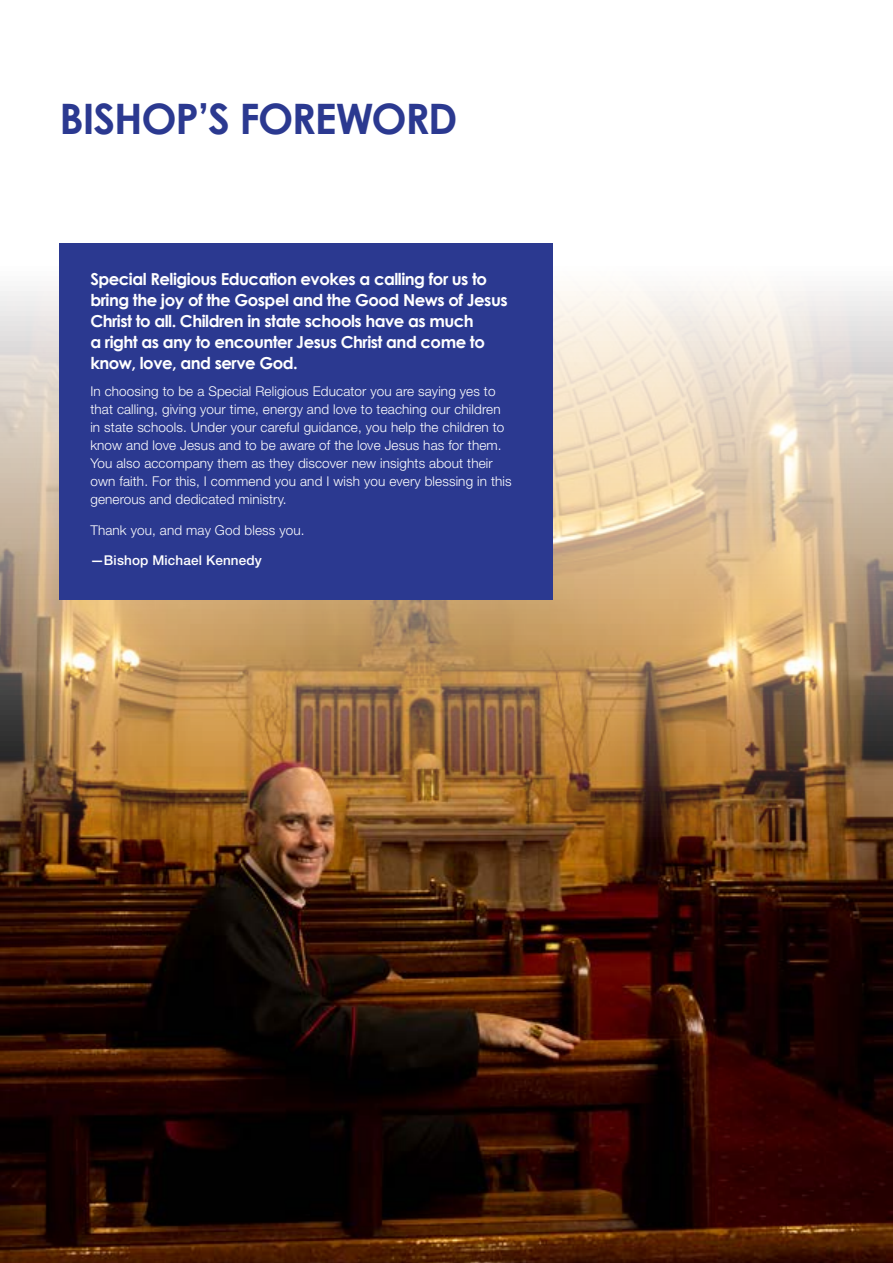
<style>
.page{position:relative;width:893px;height:1263px;background:#fff}
.page>*{position:absolute;margin:0;border:0;box-sizing:border-box;transform-origin:0 0}
.t1{font:700 42px "Century Gothic";letter-spacing:-.03em;color:#2b3990}
.t2{font:700 16.5px/21px "Century Gothic";letter-spacing:-.03em;color:#fff}
.t3{font:300 13.5px/18px "Helvetica Neue LT Std";letter-spacing:.01em;color:#fff}
.t4{font:500 13.5px "Helvetica Neue LT Std";letter-spacing:.01em;color:#fff}
</style>
<div class="page">
<img style="left:0;top:243px;width:893px;height:1020px">
<div style="left:60px;top:243px;width:493px;height:357px;background:#2b3990"></div>
<h1 class="t1" style="left:60px;top:87px;width:400px">BISHOP’S FOREWORD</h1>
<p class="t2" style="left:90px;top:268px;width:419px">Special Religious Education evokes a calling for us to bring the joy of the Gospel and the Good News of Jesus Christ to all. Children in state schools have as much<br>a right as any to encounter Jesus Christ and come to know, love, and serve God.</p>
<p class="t3" style="left:90px;top:382px;width:423px">In choosing to be a Special Religious Educator you are saying yes to that calling, giving your time, energy and love to teaching our children in state schools. Under your careful guidance, you help the children to know and love Jesus and to be aware of the love Jesus has for them.<br>You also accompany them as they discover new insights about their own faith. For this, I commend you and I wish you every blessing in this generous and dedicated ministry.</p>
<p class="t3" style="left:90px;top:520px;width:216px">Thank you, and may God bless you.</p>
<p class="t4" style="left:90px;top:552px;width:173px">—Bishop Michael Kennedy</p>
</div>
